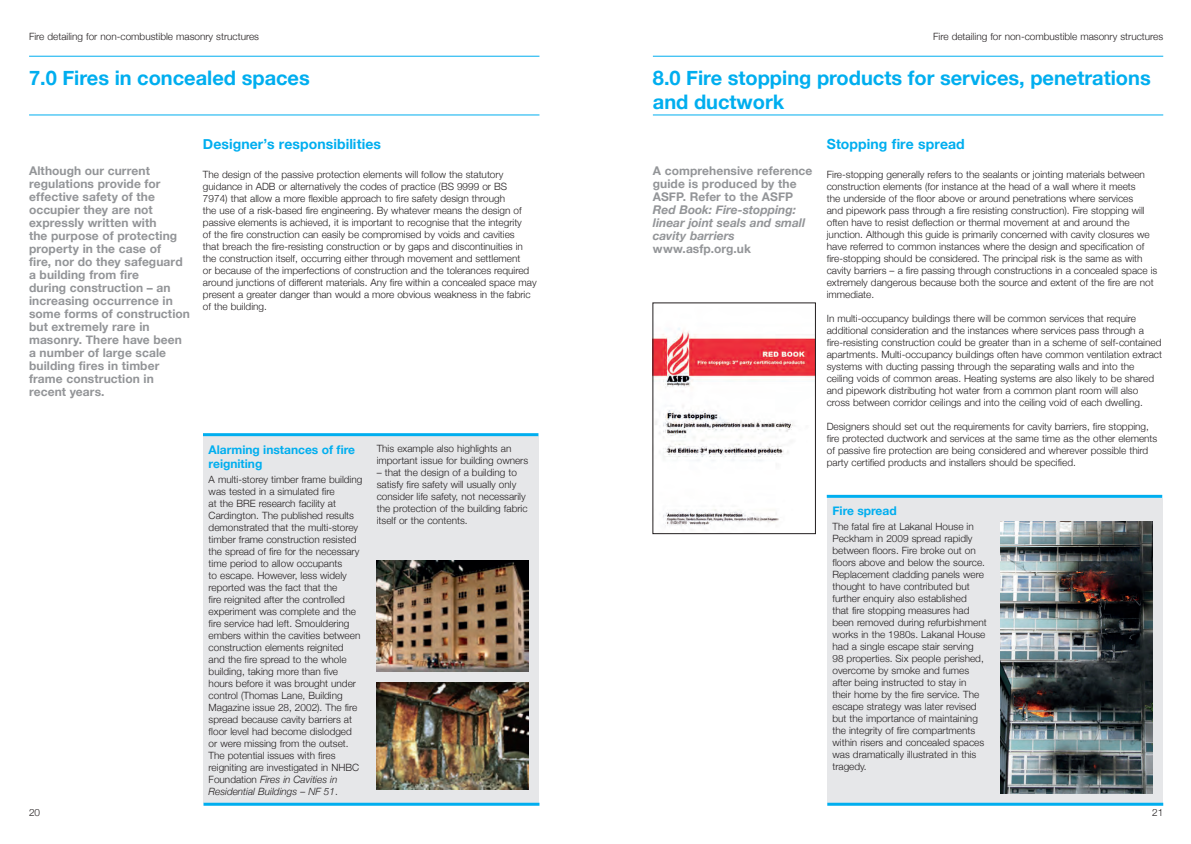
<style>
.page{position:relative;width:1191px;height:844px;background:#fff}
.page>*{position:absolute;margin:0;border:0;box-sizing:border-box;transform-origin:0 0}
.t1{font:700 20px/24px "Helvetica Neue";color:#00aeef}
.t2{font:700 14px "Helvetica Neue";letter-spacing:.005em;color:#00aeef}
.t3{font:700 12px/13px "Helvetica Neue";letter-spacing:.005em;color:#939598}
.t4{font:italic 700 12px/13px "Helvetica Neue";color:#939598}
.t5{font:700 12px/14.4px "Helvetica Neue";color:#00aeef}
.t6{font:300 10px/12px "Helvetica Neue";color:#231f20}
.s1{font-style:italic}
</style>
<div class="page">
<hr style="left:29px;top:56px;width:510px;height:1px;background:#00aeef">
<hr style="left:653px;top:56px;width:510px;height:1px;background:#00aeef">
<hr style="left:29px;top:115px;width:510px;height:1px;background:#00aeef">
<hr style="left:653px;top:115px;width:510px;height:1px;background:#00aeef">
<div style="left:203px;top:436px;width:335px;height:366px;background:#e6e7e9"></div>
<hr style="left:203px;top:433px;width:335px;height:3px;background:#00aeef">
<hr style="left:203px;top:802px;width:336px;height:3px;background:#00aeef">
<img style="left:377px;top:560px;width:151px;height:110px">
<img style="left:377px;top:682px;width:151px;height:106px">
<div style="left:827px;top:497px;width:335px;height:305px;background:#e6e7e9"></div>
<hr style="left:827px;top:494px;width:335px;height:3px;background:#00aeef">
<hr style="left:827px;top:802px;width:336px;height:3px;background:#00aeef">
<img style="left:1000px;top:521px;width:152px;height:272px">
<img style="left:655px;top:328px;width:158px;height:198px">
<p class="t6" style="left:29px;top:30px;width:231px">Fire detailing for non-combustible masonry structures</p>
<p class="t6" style="left:933px;top:30px;width:231px">Fire detailing for non-combustible masonry structures</p>
<h1 class="t1" style="left:29px;top:66px;width:282px">7.0 Fires in concealed spaces</h1>
<p class="t3" style="left:29px;top:164px;width:162px">Although our current regulations provide for effective safety of the occupier they are not expressly written with<br>the purpose of protecting property in the case of<br>fire, nor do they safeguard a building from fire<br>during construction – an increasing occurrence in some forms of construction but extremely rare in masonry. There have been a number of large scale building fires in timber frame construction in recent years.</p>
<h2 class="t2" style="left:203px;top:133px;width:180px">Designer’s responsibilities</h2>
<p class="t6" style="left:203px;top:167px;width:335px">The design of the passive protection elements will follow the statutory guidance in ADB or alternatively the codes of practice (BS 9999 or BS<br>7974) that allow a more flexible approach to fire safety design through<br>the use of a risk-based fire engineering. By whatever means the design of passive elements is achieved, it is important to recognise that the integrity<br>of the fire construction can easily be compromised by voids and cavities<br>that breach the fire-resisting construction or by gaps and discontinuities in the construction itself, occurring either through movement and settlement<br>or because of the imperfections of construction and the tolerances required around junctions of different materials. Any fire within a concealed space may present a greater danger than would a more obvious weakness in the fabric of the building.</p>
<p class="t5" style="left:209px;top:442px;width:148px">Alarming instances of fire reigniting</p>
<p class="t6" style="left:209px;top:472px;width:155px">A multi-storey timber frame building was tested in a simulated fire<br>at the BRE research facility at Cardington. The published results demonstrated that the multi-storey timber frame construction resisted the spread of fire for the necessary time period to allow occupants<br>to escape. However, less widely reported was the fact that the<br>fire reignited after the controlled experiment was complete and the fire service had left. Smouldering embers within the cavities between construction elements reignited and the fire spread to the whole building, taking more than five hours before it was brought under control (Thomas Lane, Building Magazine issue 28, 2002). The fire spread because cavity barriers at floor level had become dislodged or were missing from the outset.<br>The potential issues with fires reigniting are investigated in NHBC Foundation <span class="s1">Fires in Cavities in Residential Buildings – NF 51</span>.</p>
<p class="t6" style="left:377px;top:441px;width:153px">This example also highlights an important issue for building owners</p>
<p class="t6" style="left:377px;top:465px;width:152px">– that the design of a building to satisfy fire safety will usually only consider life safety, not necessarily the protection of the building fabric itself or the contents.</p>
<h1 class="t1" style="left:653px;top:66px;width:499px">8.0 Fire stopping products for services, penetrations and ductwork</h1>
<p class="t3" style="left:653px;top:164px;width:161px">A comprehensive reference guide is produced by the<br>ASFP. Refer to the ASFP</p>
<p class="t4" style="left:653px;top:203px;width:154px">Red Book: Fire-stopping: linear joint seals and small cavity barriers</p>
<p class="t3" style="left:653px;top:242px;width:100px">www.asfp.org.uk</p>
<h2 class="t2" style="left:827px;top:133px;width:139px">Stopping fire spread</h2>
<p class="t6" style="left:827px;top:167px;width:332px">Fire-stopping generally refers to the sealants or jointing materials between construction elements (for instance at the head of a wall where it meets<br>the underside of the floor above or around penetrations where services<br>and pipework pass through a fire resisting construction). Fire stopping will often have to resist deflection or thermal movement at and around the junction. Although this guide is primarily concerned with cavity closures we have referred to common instances where the design and specification of fire-stopping should be considered. The principal risk is the same as with cavity barriers – a fire passing through constructions in a concealed space is extremely dangerous because both the source and extent of the fire are not immediate.</p>
<p class="t6" style="left:827px;top:311px;width:337px">In multi-occupancy buildings there will be common services that require additional consideration and the instances where services pass through a fire-resisting construction could be greater than in a scheme of self-contained apartments. Multi-occupancy buildings often have common ventilation extract systems with ducting passing through the separating walls and into the ceiling voids of common areas. Heating systems are also likely to be shared and pipework distributing hot water from a common plant room will also cross between corridor ceilings and into the ceiling void of each dwelling.</p>
<p class="t6" style="left:827px;top:419px;width:332px">Designers should set out the requirements for cavity barriers, fire stopping, fire protected ductwork and services at the same time as the other elements of passive fire protection are being considered and wherever possible third party certified products and installers should be specified.</p>
<p class="t5" style="left:832px;top:504px;width:66px">Fire spread</p>
<p class="t6" style="left:832px;top:519px;width:156px">The fatal fire at Lakanal House in<br>Peckham in 2009 spread rapidly between floors. Fire broke out on floors above and below the source.<br>Replacement cladding panels were thought to have contributed but further enquiry also established<br>that fire stopping measures had been removed during refurbishment works in the 1980s. Lakanal House had a single escape stair serving<br>98 properties. Six people perished, overcome by smoke and fumes after being instructed to stay in their home by the fire service. The escape strategy was later revised but the importance of maintaining the integrity of fire compartments within risers and concealed spaces was dramatically illustrated in this tragedy.</p>
<p class="t6" style="left:29px;top:805px;width:13px">20</p>
<p class="t6" style="left:1152px;top:805px;width:13px">21</p>
</div>
